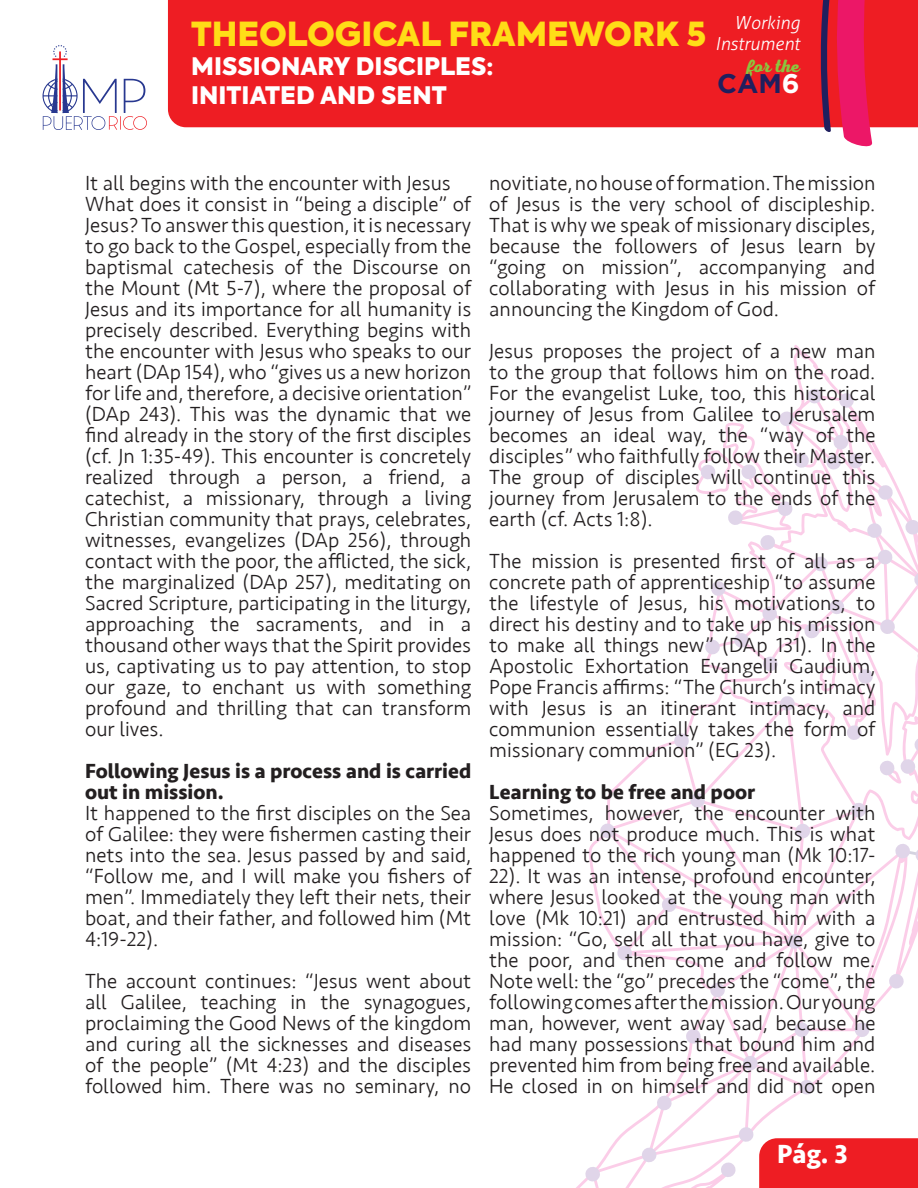
<style>
.page{position:relative;width:918px;height:1188px;background:#fff}
.page>*{position:absolute;margin:0;border:0;box-sizing:border-box;transform-origin:0 0}
.t1{font:900 33px "Axiforma";color:#ffdd17}
.t2{font:700 27px "Seravek";color:#fff}
.t3{font:700 27px "Gotham";color:#201f5e}
.t4{font:900 24px/28.8px "Axiforma";color:#fff}
.texto{font:300 21px/21px "Seravek";color:#231f20;text-align:justify}
.texto-2{font:700 21px/21px "Seravek";color:#231f20}
.t5{font:italic 300 18px/21.6px "Aller";color:#fff;text-align:right}
.t6{font:18px "Nexa Script Trial Bold";color:#8bc63e}
.s1{color:#fff}
</style>
<div class="page">
<div style="left:168px;top:0;width:652px;height:127px;background:#ee1d23"></div>
<svg style="left:820px;top:0;width:98px;height:147px;background:#e3324e"></svg>
<svg style="left:43px;top:45px;width:104px;height:85px"></svg>
<svg style="left:585px;top:388px;width:333px;height:800px"></svg>
<h1 class="t1" style="left:191px;top:11px;width:517px">THEOLOGICAL FRAMEWORK 5</h1>
<p class="t4" style="left:191px;top:52px;width:304px">MISSIONARY DISCIPLES:<br>INITIATED AND SENT</p>
<p class="t5" style="left:715px;top:12px;width:86px">Working<br>Instrument</p>
<p class="t6" style="left:747px;top:56px;width:54px">for the</p>
<p class="t3" style="left:717px;top:68px;width:84px">CAM<span class="s1">6</span></p>
<p class="texto" style="left:85px;top:172px;width:367px">It all begins with the encounter with Jesus</p>
<p class="texto" style="left:85px;top:193px;width:388px">What does it consist in “being a disciple” of Jesus? To answer this question, it is necessary to go back to the Gospel, especially from the baptismal catechesis of the Discourse on the Mount (Mt 5-7), where the proposal of Jesus and its importance for all humanity is precisely described. Everything begins with the encounter with Jesus who speaks to our heart (DAp 154), who “gives us a new horizon for life and, therefore, a decisive orientation” (DAp 243). This was the dynamic that we find already in the story of the first disciples (cf. Jn 1:35-49). This encounter is concretely realized through a person, a friend, a catechist, a missionary, through a living Christian community that prays, celebrates, witnesses, evangelizes (DAp 256), through contact with the poor, the afflicted, the sick, the marginalized (DAp 257), meditating on Sacred Scripture, participating in the liturgy, approaching the sacraments, and in a thousand other ways that the Spirit provides us, captivating us to pay attention, to stop our gaze, to enchant us with something profound and thrilling that can transform our lives.</p>
<p class="texto-2" style="left:85px;top:760px;width:388px">Following Jesus is a process and is carried out in mission.</p>
<p class="texto" style="left:85px;top:802px;width:388px">It happened to the first disciples on the Sea of Galilee: they were fishermen casting their nets into the sea. Jesus passed by and said, “Follow me, and I will make you fishers of men”. Immediately they left their nets, their boat, and their father, and followed him (Mt 4:19-22).</p>
<p class="texto" style="left:85px;top:970px;width:388px">The account continues: “Jesus went about all Galilee, teaching in the synagogues, proclaiming the Good News of the kingdom and curing all the sicknesses and diseases of the people” (Mt 4:23) and the disciples followed him. There was no seminary, no</p>
<p class="texto" style="left:489px;top:172px;width:388px">novitiate, no house of formation. The mission of Jesus is the very school of discipleship.<br>That is why we speak of missionary disciples, because the followers of Jesus learn by “going on mission”, accompanying and collaborating with Jesus in his mission of announcing the Kingdom of God.</p>
<p class="texto" style="left:489px;top:340px;width:388px">Jesus proposes the project of a new man to the group that follows him on the road.<br>For the evangelist Luke, too, this historical journey of Jesus from Galilee to Jerusalem becomes an ideal way, the “way of the disciples” who faithfully follow their Master.<br>The group of disciples will continue this journey from Jerusalem to the ends of the earth (cf. Acts 1:8).</p>
<p class="texto" style="left:489px;top:550px;width:388px">The mission is presented first of all as a concrete path of apprenticeship “to assume the lifestyle of Jesus, his motivations, to direct his destiny and to take up his mission to make all things new” (DAp 131). In the Apostolic Exhortation Evangelii Gaudium, Pope Francis affirms: “The Church’s intimacy with Jesus is an itinerant intimacy, and communion essentially takes the form of missionary communion” (EG 23).</p>
<p class="texto-2" style="left:489px;top:781px;width:267px">Learning to be free and poor</p>
<p class="texto" style="left:489px;top:802px;width:388px">Sometimes, however, the encounter with Jesus does not produce much. This is what happened to the rich young man (Mk 10:17- 22). It was an intense, profound encounter, where Jesus looked at the young man with love (Mk 10:21) and entrusted him with a mission: “Go, sell all that you have, give to the poor, and then come and follow me.<br>Note well: the “go” precedes the “come”, the following comes after the mission. Our young man, however, went away sad, because he had many possessions that bound him and prevented him from being free and available.<br>He closed in on himself and did not open</p>
<p class="t2" style="left:777px;top:1133px;width:72px">Pág. 3</p>
</div>
